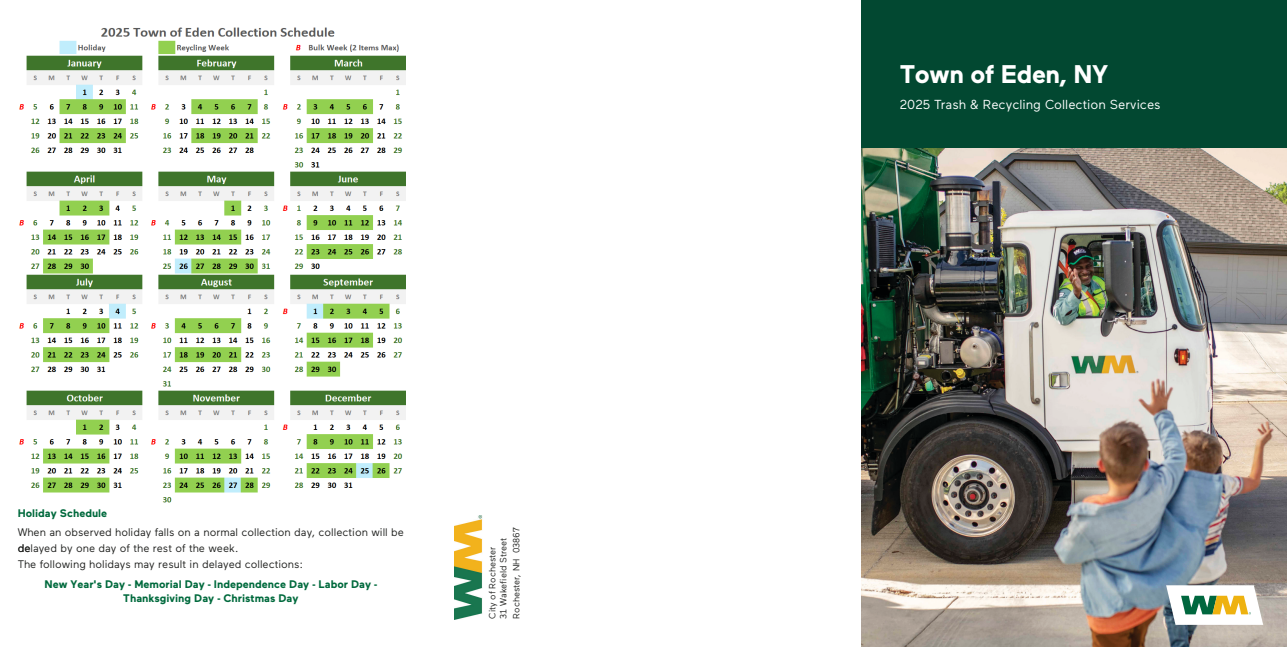
<style>
.page{position:relative;width:1287px;height:648px;background:#fff}
.page>*{position:absolute;margin:0;border:0;box-sizing:border-box;transform-origin:0 0}
.t1{font:700 25.5px "Maax";letter-spacing:-.015em;color:#fff}
.t2{font:13.1px "Maax";color:#fff}
.t3{font:11px/16px "Maax";color:#212220}
.t4{font:700 11px/14px "Maax";color:#006a3d;text-align:center}
.t5{font:9.1px/11.3px "Maax";color:#212220}
</style>
<div class="page">
<img style="left:454px;top:516px;width:29px;height:104px">
<img style="left:861px;top:148px;width:426px;height:499px">
<div style="left:861px;top:0;width:426px;height:148px;background:#024831"></div>
<svg style="left:1166px;top:585px;width:97px;height:40px"></svg>
<img style="left:19px;top:27px;width:387px;height:476px">
<p class="t4" style="left:18px;top:506px;width:91px">Holiday Schedule</p>
<p class="t3" style="left:18px;top:524px;width:388px">When an observed holiday falls on a normal collection day, collection will be delayed by one day of the rest of the week.<br>The following holidays may result in delayed collections:</p>
<p class="t4" style="left:45px;top:577px;width:334px">New Year's Day - Memorial Day - Independence Day - Labor Day -<br>Thanksgiving Day - Christmas Day</p>
<p class="t5" style="left:486px;top:619px;width:82px;rotate:-90deg">City of Rochester<br>31 Wakefield Street</p>
<p class="t5" style="left:510px;top:619px;width:93px;rotate:-90deg">Rochester, NH 03867</p>
<h1 class="t1" style="left:900px;top:57px;width:210px">Town of Eden, NY</h1>
<p class="t2" style="left:900px;top:95px;width:263px">2025 Trash &amp; Recycling Collection Services</p>
</div>
